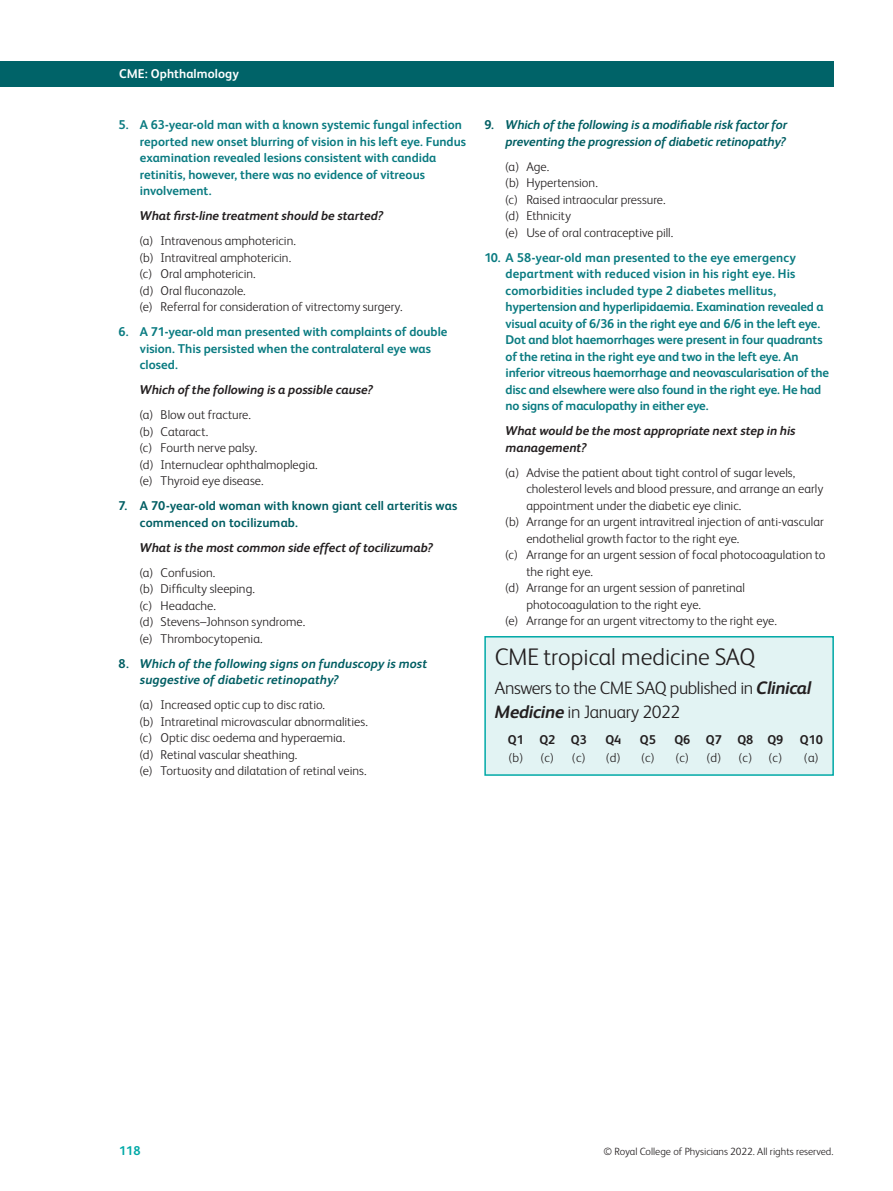
<style>
.page{position:relative;width:893px;height:1191px;background:#fff}
.page>*{position:absolute;margin:0;border:0;box-sizing:border-box;transform-origin:0 0}
.list2_middle{font:300 24px "FS Albert";color:#231f20}
.SAQ_Q2-head2{font:300 18px/24px "FS Albert";letter-spacing:-.02em;color:#231f20}
.SAQs_alpha_text{font:300 12.75px/16.5px "FS Albert";color:#231f20}
.SAQs_number_list{font:700 12.75px/16.5px "FS Albert";letter-spacing:-.005em;color:#0a7b81}
.SAQs_bold_text{font:italic 700 12.75px/16.5px "FS Albert";color:#231f20}
.SAQs_number_list-2{font:italic 700 12.75px/16.5px "FS Albert";letter-spacing:-.005em;color:#005e63}
.SAQs_number_list-3{font:700 12.75px/16.5px "FS Albert";letter-spacing:.01em;color:#005e63}
.list2_middle-2{font:300 12.75px "FS Albert";color:#231f20}
.list2_middle-3{font:700 12.75px "FS Albert";color:#231f20}
.t1{font:700 12.75px "FS Albert";letter-spacing:.005em;color:#fff}
.t2{font:700 12.75px "FS Albert";color:#00a9a7}
.t3{font:300 10.5px "FS Albert";color:#231f20}
.s1{font-style:normal}
.s2{font-weight:700;font-style:italic}
</style>
<div class="page">
<div style="left:0;top:62px;width:833px;height:25px;background:#006368"></div>
<div style="left:485px;top:637px;width:348px;height:138px;background:#e2f3f3"></div>
<div style="left:484px;top:636px;width:350px;height:140px;border:2px solid #00a9a7"></div>
<p class="t1" style="left:119px;top:66px;width:121px">CME: Ophthalmology</p>
<p class="SAQs_number_list" style="left:140px;top:116px;width:328px;text-indent:-21px">5. A 63-year-old man with a known systemic fungal infection reported new onset blurring of vision in his left eye. Fundus examination revealed lesions consistent with candida retinitis, however, there was no evidence of vitreous involvement.</p>
<p class="SAQs_bold_text" style="left:140px;top:207px;width:245px">What first-line treatment should be started?</p>
<p class="SAQs_alpha_text" style="left:139px;top:232px;width:158px">(a) Intravenous amphotericin.</p>
<p class="SAQs_alpha_text" style="left:139px;top:249px;width:153px">(b) Intravitreal amphotericin.</p>
<p class="SAQs_alpha_text" style="left:139px;top:265px;width:118px">(c) Oral amphotericin.</p>
<p class="SAQs_alpha_text" style="left:139px;top:282px;width:108px">(d) Oral fluconazole.</p>
<p class="SAQs_alpha_text" style="left:139px;top:298px;width:265px">(e) Referral for consideration of vitrectomy surgery.</p>
<p class="SAQs_number_list" style="left:140px;top:323px;width:309px;text-indent:-21px">6. A 71-year-old man presented with complaints of double vision. This persisted when the contralateral eye was closed.</p>
<p class="SAQs_bold_text" style="left:140px;top:381px;width:235px">Which of the following is a possible cause?</p>
<p class="SAQs_alpha_text" style="left:139px;top:406px;width:113px">(a) Blow out fracture.</p>
<p class="SAQs_alpha_text" style="left:139px;top:423px;width:70px">(b) Cataract.</p>
<p class="SAQs_alpha_text" style="left:139px;top:439px;width:119px">(c) Fourth nerve palsy.</p>
<p class="SAQs_alpha_text" style="left:139px;top:456px;width:180px">(d) Internuclear ophthalmoplegia.</p>
<p class="SAQs_alpha_text" style="left:139px;top:472px;width:126px">(e) Thyroid eye disease.</p>
<p class="SAQs_number_list-3" style="left:140px;top:497px;width:319px;text-indent:-21px">7. A 70-year-old woman with known giant cell arteritis was commenced on tocilizumab.</p>
<p class="SAQs_bold_text" style="left:140px;top:539px;width:295px">What is the most common side effect of tocilizumab?</p>
<p class="SAQs_alpha_text" style="left:139px;top:564px;width:78px">(a) Confusion.</p>
<p class="SAQs_alpha_text" style="left:139px;top:580px;width:117px">(b) Difficulty sleeping.</p>
<p class="SAQs_alpha_text" style="left:139px;top:597px;width:78px">(c) Headache.</p>
<p class="SAQs_alpha_text" style="left:139px;top:613px;width:167px">(d) Stevens–Johnson syndrome.</p>
<p class="SAQs_alpha_text" style="left:139px;top:630px;width:125px">(e) Thrombocytopenia.</p>
<p class="SAQs_number_list-2" style="left:140px;top:655px;width:289px;text-indent:-21px"><span class="s1">8.</span> Which of the following signs on funduscopy is most suggestive of diabetic retinopathy?</p>
<p class="SAQs_alpha_text" style="left:139px;top:696px;width:187px">(a) Increased optic cup to disc ratio.</p>
<p class="SAQs_alpha_text" style="left:139px;top:713px;width:230px">(b) Intraretinal microvascular abnormalities.</p>
<p class="SAQs_alpha_text" style="left:139px;top:729px;width:207px">(c) Optic disc oedema and hyperaemia.</p>
<p class="SAQs_alpha_text" style="left:139px;top:746px;width:160px">(d) Retinal vascular sheathing.</p>
<p class="SAQs_alpha_text" style="left:139px;top:762px;width:229px">(e) Tortuosity and dilatation of retinal veins.</p>
<p class="SAQs_number_list-2" style="left:484px;top:116px;width:304px;text-align:right"><span class="s1">9.</span> Which of the following is a modifiable risk factor for preventing the progression of diabetic retinopathy?</p>
<p class="SAQs_alpha_text" style="left:505px;top:158px;width:46px">(a) Age.</p>
<p class="SAQs_alpha_text" style="left:505px;top:174px;width:94px">(b) Hypertension.</p>
<p class="SAQs_alpha_text" style="left:505px;top:191px;width:162px">(c) Raised intraocular pressure.</p>
<p class="SAQs_alpha_text" style="left:505px;top:207px;width:67px">(d) Ethnicity</p>
<p class="SAQs_alpha_text" style="left:505px;top:224px;width:170px">(e) Use of oral contraceptive pill.</p>
<p class="SAQs_number_list" style="left:506px;top:249px;width:325px;text-indent:-21px">10. A 58-year-old man presented to the eye emergency department with reduced vision in his right eye. His comorbidities included type 2 diabetes mellitus, hypertension and hyperlipidaemia. Examination revealed a visual acuity of 6/36 in the right eye and 6/6 in the left eye.<br>Dot and blot haemorrhages were present in four quadrants of the retina in the right eye and two in the left eye. An inferior vitreous haemorrhage and neovascularisation of the disc and elsewhere were also found in the right eye. He had no signs of maculopathy in either eye.</p>
<p class="SAQs_bold_text" style="left:506px;top:422px;width:291px">What would be the most appropriate next step in his management?</p>
<p class="SAQs_alpha_text" style="left:526px;top:464px;width:298px;text-indent:-21px">(a) Advise the patient about tight control of sugar levels, cholesterol levels and blood pressure, and arrange an early appointment under the diabetic eye clinic.</p>
<p class="SAQs_alpha_text" style="left:526px;top:513px;width:299px;text-indent:-21px">(b) Arrange for an urgent intravitreal injection of anti-vascular endothelial growth factor to the right eye.</p>
<p class="SAQs_alpha_text" style="left:526px;top:546px;width:301px;text-indent:-21px">(c) Arrange for an urgent session of focal photocoagulation to the right eye.</p>
<p class="SAQs_alpha_text" style="left:526px;top:579px;width:220px;text-indent:-21px">(d) Arrange for an urgent session of panretinal photocoagulation to the right eye.</p>
<p class="SAQs_alpha_text" style="left:505px;top:612px;width:273px">(e) Arrange for an urgent vitrectomy to the right eye.</p>
<p class="list2_middle" style="left:495px;top:643px;width:262px">CME tropical medicine SAQ</p>
<p class="SAQ_Q2-head2" style="left:495px;top:675px;width:318px">Answers to the CME SAQ published in <span class="s2">Clinical<br>Medicine</span> in January 2022</p>
<p class="list2_middle-3" style="left:508px;top:732px;width:80px">Q1 Q2 Q3</p>
<p class="list2_middle-3" style="left:605px;top:732px;width:17px">Q4</p>
<p class="list2_middle-3" style="left:640px;top:732px;width:17px">Q5</p>
<p class="list2_middle-3" style="left:674px;top:732px;width:110px">Q6 Q7 Q8 Q9</p>
<p class="list2_middle-3" style="left:800px;top:732px;width:25px">Q10</p>
<p class="list2_middle-2" style="left:508px;top:750px;width:47px">(b) (c)</p>
<p class="list2_middle-2" style="left:572px;top:750px;width:50px">(c) (d)</p>
<p class="list2_middle-2" style="left:641px;top:750px;width:15px">(c)</p>
<p class="list2_middle-2" style="left:675px;top:750px;width:47px">(c) (d)</p>
<p class="list2_middle-2" style="left:738px;top:750px;width:45px">(c) (c)</p>
<p class="list2_middle-2" style="left:804px;top:750px;width:16px">(a)</p>
<p class="t2" style="left:119px;top:1143px;width:23px">118</p>
<p class="t3" style="left:604px;top:1145px;width:231px">© Royal College of Physicians 2022. All rights reserved.</p>
</div>
